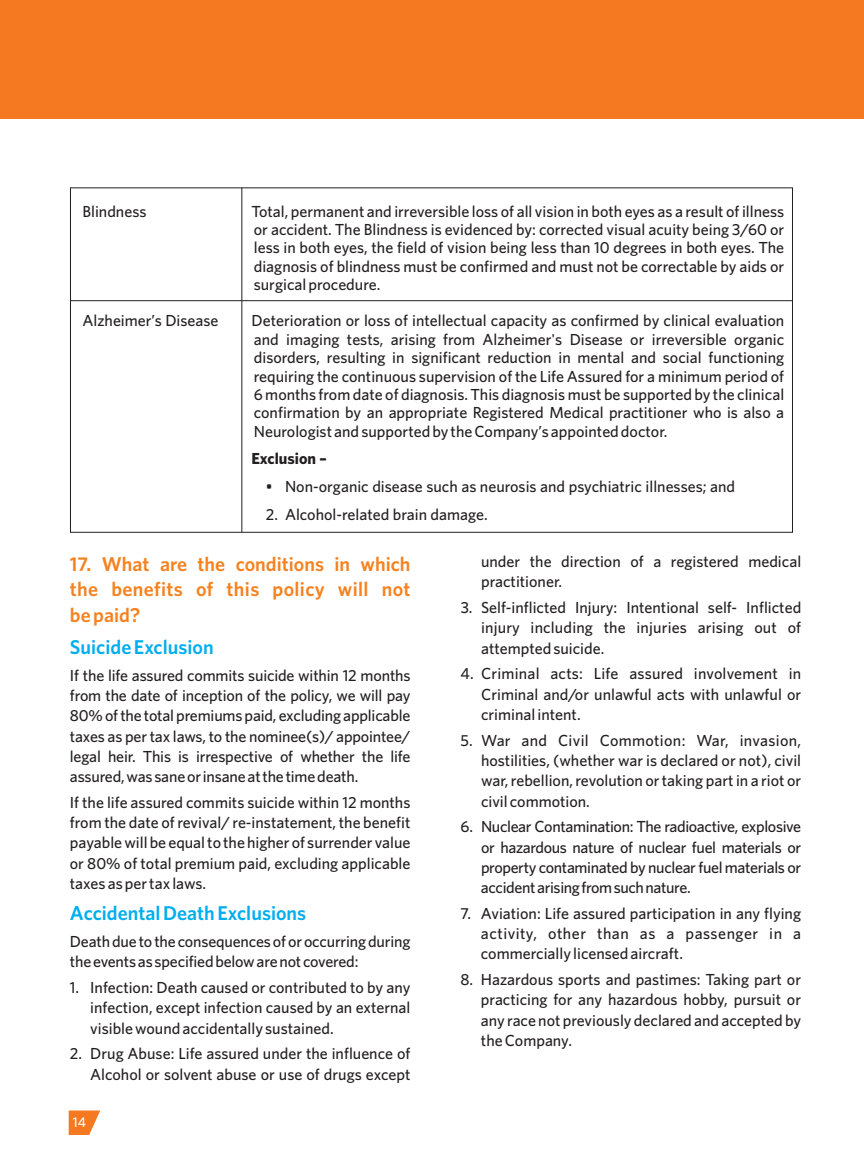
<style>
.page{position:relative;width:864px;height:1152px;background:#fff}
.page>*{position:absolute;margin:0;border:0;box-sizing:border-box;transform-origin:0 0}
.t1{font:600 20px/25.4px "Whitney";letter-spacing:.015em;color:#f5821f;text-align:justify}
.t2{font:600 20px "Whitney";color:#00aeef}
.t3{font:500 16px/20.2px "Whitney";color:#231f20;text-align:justify}
.t4{font:700 16px "Whitney";color:#231f20}
.t5{font:500 14px "Whitney";color:#fff}
</style>
<div class="page">
<div style="left:0;top:0;width:864px;height:119px;background:#f47920"></div>
<svg style="left:69px;top:1111px;width:31px;height:24px"></svg>
<hr style="left:241px;top:188px;width:1px;height:344px;background:#231f20">
<hr style="left:70px;top:300px;width:722px;height:1px;background:#231f20">
<p class="t3" style="left:82px;top:202px;width:66px">Blindness</p>
<p class="t3" style="left:251px;top:203px;width:534px;line-height:18.4px">Total, permanent and irreversible loss of all vision in both eyes as a result of illness or accident. The Blindness is evidenced by: corrected visual acuity being 3/60 or less in both eyes, the field of vision being less than 10 degrees in both eyes. The diagnosis of blindness must be confirmed and must not be correctable by aids or surgical procedure.</p>
<p class="t3" style="left:82px;top:312px;width:138px">Alzheimer’s Disease</p>
<p class="t3" style="left:251px;top:313px;width:534px;line-height:18.4px">Deterioration or loss of intellectual capacity as confirmed by clinical evaluation and imaging tests, arising from Alzheimer's Disease or irreversible organic disorders, resulting in significant reduction in mental and social functioning requiring the continuous supervision of the Life Assured for a minimum period of 6 months from date of diagnosis. This diagnosis must be supported by the clinical confirmation by an appropriate Registered Medical practitioner who is also a Neurologist and supported by the Company’s appointed doctor.</p>
<p class="t4" style="left:251px;top:453px;width:77px">Exclusion –</p>
<p class="t3" style="left:266px;top:478px;width:471px">• Non-organic disease such as neurosis and psychiatric illnesses; and</p>
<p class="t3" style="left:266px;top:505px;width:223px">2. Alcohol-related brain damage.</p>
<p class="t3" style="left:481px;top:553px;width:322px">under the direction of a registered medical practitioner.</p>
<p class="t3" style="left:481px;top:599px;width:322px;text-indent:-20px">3. Self-inflicted Injury: Intentional self- Inflicted injury including the injuries arising out of attempted suicide.</p>
<p class="t3" style="left:481px;top:665px;width:322px;text-indent:-20px">4. Criminal acts: Life assured involvement in Criminal and/or unlawful acts with unlawful or criminal intent.</p>
<p class="t3" style="left:481px;top:731px;width:322px;text-indent:-20px">5. War and Civil Commotion: War, invasion, hostilities, (whether war is declared or not), civil war, rebellion, revolution or taking part in a riot or civil commotion.</p>
<p class="t3" style="left:481px;top:818px;width:322px;text-indent:-20px">6. Nuclear Contamination: The radioactive, explosive or hazardous nature of nuclear fuel materials or property contaminated by nuclear fuel materials or accidentarisingfromsuchnature.</p>
<p class="t3" style="left:481px;top:905px;width:322px;text-indent:-20px">7. Aviation: Life assured participation in any flying activity, other than as a passenger in a commercially licensed aircraft.</p>
<p class="t3" style="left:481px;top:971px;width:322px;text-indent:-20px">8. Hazardous sports and pastimes: Taking part or practicing for any hazardous hobby, pursuit or any race not previously declared and accepted by the Company.</p>
<p class="t1" style="left:70px;top:553px;width:342px">17. What are the conditions in which the benefits of this policy will not be paid?</p>
<p class="t2" style="left:70px;top:640px;width:145px">Suicide Exclusion</p>
<p class="t3" style="left:70px;top:667px;width:342px">If the life assured commits suicide within 12 months from the date of inception of the policy, we will pay 80%ofthe totalpremiumspaid, excluding applicable taxes as per tax laws, to the nominee(s)/ appointee/ legal heir. This is irrespective of whether the life assured,wassaneorinsaneatthetimedeath.</p>
<p class="t3" style="left:70px;top:794px;width:342px">If the life assured commits suicide within 12 months from the date of revival/ re-instatement, the benefit payable will be equal to the higher of surrender value or 80% of total premium paid, excluding applicable taxes as per tax laws.</p>
<p class="t2" style="left:70px;top:906px;width:238px">Accidental Death Exclusions</p>
<p class="t3" style="left:70px;top:933px;width:342px">Deathduetotheconsequencesoforoccurringduring theeventsasspecifiedbelowarenotcovered:</p>
<p class="t3" style="left:90px;top:979px;width:322px;text-indent:-20px">1. Infection: Death caused or contributed to by any infection, except infection caused by an external visible wound accidentally sustained.</p>
<p class="t3" style="left:70px;top:1045px;width:342px;text-align:right">2. Drug Abuse: Life assured under the influence of<br>Alcohol or solvent abuse or use of drugs except</p>
<p class="t5" style="left:73px;top:1117px;width:15px">14</p>
</div>
